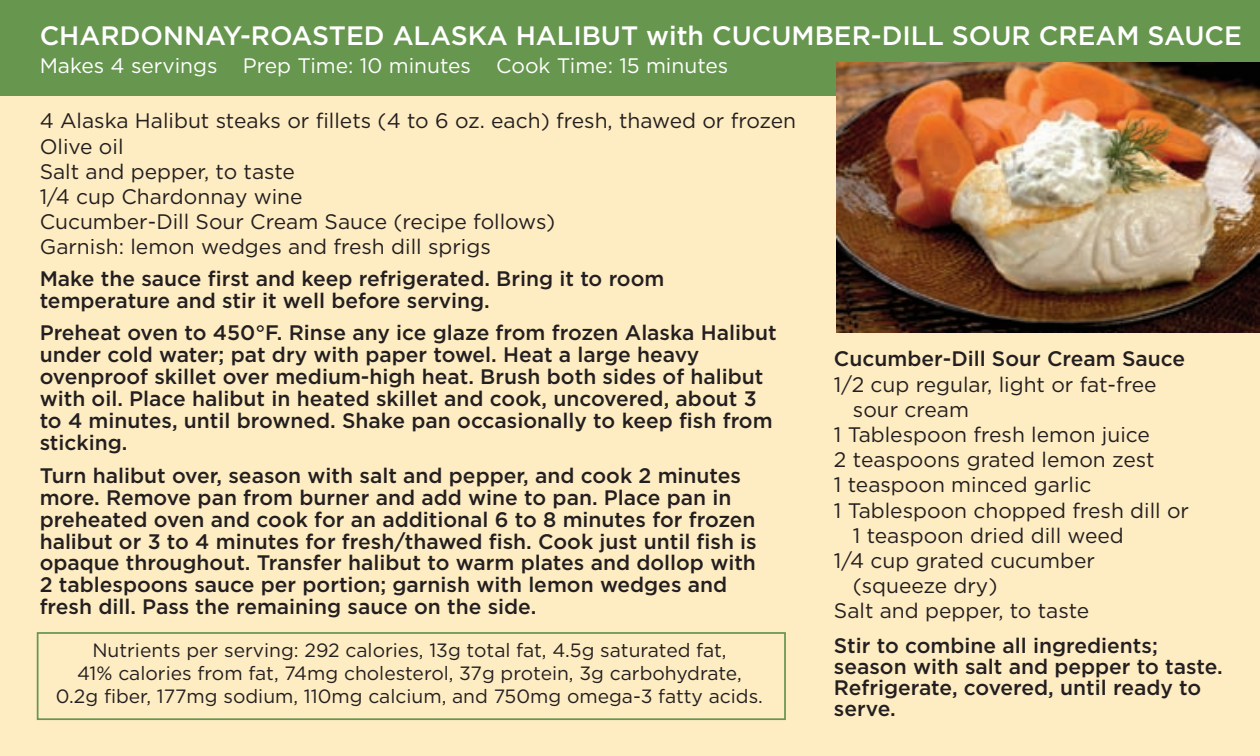
<style>
.page{position:relative;width:1260px;height:756px;background:#fff}
.page>*{position:absolute;margin:0;border:0;box-sizing:border-box;transform-origin:0 0}
.t1{font:500 26.6px "Gotham";color:#fff}
.t2{font:500 21px/22.1px "Gotham";color:#231f20}
.t3{font:21px/25.2px "Gotham";color:#231f20}
.t4{font:21px "Gotham";color:#fff}
.t5{font:19.25px/23.1px "Gotham";color:#231f20;text-align:center}
</style>
<div class="page">
<div style="left:0;top:59px;width:1260px;height:697px;background:#feedc3"></div>
<div style="left:0;top:0;width:1260px;height:96px;background:#67964f"></div>
<img style="left:837px;top:62px;width:423px;height:271px">
<div style="left:37px;top:632px;width:749px;height:88px;border:2px solid #67964f"></div>
<p class="t1" style="left:40px;top:20px;width:1204px">CHARDONNAY-ROASTED ALASKA HALIBUT with CUCUMBER-DILL SOUR CREAM SAUCE</p>
<p class="t4" style="left:40px;top:53px;width:690px">Makes 4 servings Prep Time: 10 minutes Cook Time: 15 minutes</p>
<p class="t3" style="left:40px;top:109px;width:758px">4 Alaska Halibut steaks or fillets (4 to 6 oz. each) fresh, thawed or frozen Olive oil<br>Salt and pepper, to taste<br>1/4 cup Chardonnay wine<br>Cucumber-Dill Sour Cream Sauce (recipe follows)<br>Garnish: lemon wedges and fresh dill sprigs</p>
<p class="t2" style="left:40px;top:268px;width:626px">Make the sauce first and keep refrigerated. Bring it to room temperature and stir it well before serving.</p>
<p class="t2" style="left:40px;top:322px;width:738px">Preheat oven to 450°F. Rinse any ice glaze from frozen Alaska Halibut under cold water; pat dry with paper towel. Heat a large heavy ovenproof skillet over medium-high heat. Brush both sides of halibut with oil. Place halibut in heated skillet and cook, uncovered, about 3 to 4 minutes, until browned. Shake pan occasionally to keep fish from sticking.</p>
<p class="t2" style="left:40px;top:465px;width:719px">Turn halibut over, season with salt and pepper, and cook 2 minutes more. Remove pan from burner and add wine to pan. Place pan in preheated oven and cook for an additional 6 to 8 minutes for frozen halibut or 3 to 4 minutes for fresh/thawed fish. Cook just until fish is opaque throughout. Transfer halibut to warm plates and dollop with 2 tablespoons sauce per portion; garnish with lemon wedges and fresh dill. Pass the remaining sauce on the side.</p>
<p class="t2" style="left:834px;top:348px;width:353px">Cucumber-Dill Sour Cream Sauce</p>
<p class="t3" style="left:834px;top:372px;width:324px">1/2 cup regular, light or fat-free</p>
<p class="t3" style="left:853px;top:397px;width:118px">sour cream</p>
<p class="t3" style="left:834px;top:422px;width:317px">1 Tablespoon fresh lemon juice</p>
<p class="t3" style="left:834px;top:447px;width:322px">2 teaspoons grated lemon zest</p>
<p class="t3" style="left:834px;top:473px;width:259px">1 teaspoon minced garlic</p>
<p class="t3" style="left:834px;top:498px;width:357px">1 Tablespoon chopped fresh dill or</p>
<p class="t3" style="left:853px;top:523px;width:272px">1 teaspoon dried dill weed</p>
<p class="t3" style="left:834px;top:548px;width:263px">1/4 cup grated cucumber</p>
<p class="t3" style="left:853px;top:573px;width:146px">(squeeze dry)</p>
<p class="t3" style="left:834px;top:599px;width:257px">Salt and pepper, to taste</p>
<p class="t2" style="left:834px;top:636px;width:390px;line-height:21px">Stir to combine all ingredients; season with salt and pepper to taste.<br>Refrigerate, covered, until ready to serve.</p>
<p class="t5" style="left:56px;top:639px;width:709px">Nutrients per serving: 292 calories, 13g total fat, 4.5g saturated fat,<br>41% calories from fat, 74mg cholesterol, 37g protein, 3g carbohydrate,<br>0.2g fiber, 177mg sodium, 110mg calcium, and 750mg omega-3 fatty acids.</p>
</div>
